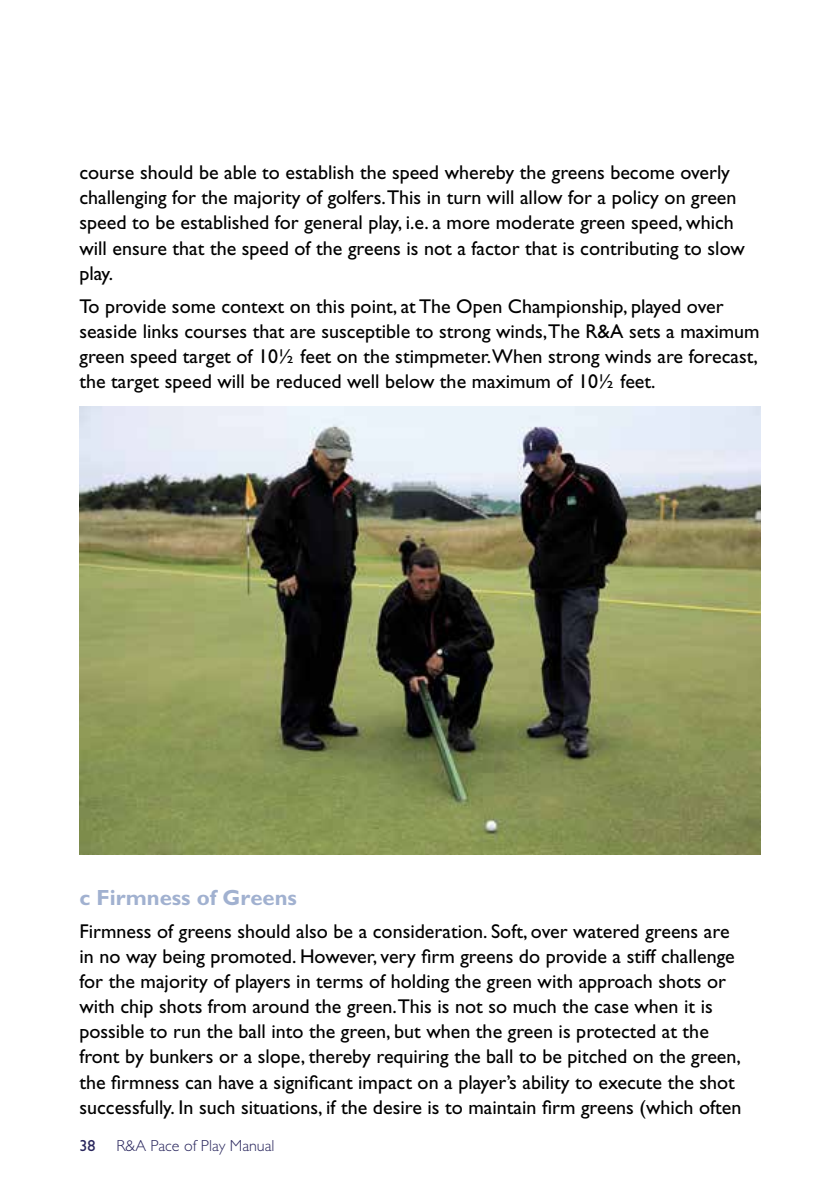
<style>
.page{position:relative;width:840px;height:1191px;background:#fff}
.page>*{position:absolute;margin:0;border:0;box-sizing:border-box;transform-origin:0 0}
.t1{font:700 22px "Gill Sans";color:#a1b1d0}
.t2{font:20px/25px "Gill Sans";color:#000}
.t3{font:300 16px "Gill Sans";color:#29265d}
.t4{font:16px "Gill Sans";color:#29265d}
</style>
<div class="page">
<img style="left:79px;top:407px;width:681px;height:448px">
<p class="t2" style="left:79px;top:160px;width:666px">course should be able to establish the speed whereby the greens become overly challenging for the majority of golfers.This in turn will allow for a policy on green speed to be established for general play, i.e. a more moderate green speed, which will ensure that the speed of the greens is not a factor that is contributing to slow play.</p>
<p class="t2" style="left:79px;top:294px;width:681px">To provide some context on this point, at The Open Championship, played over seaside links courses that are susceptible to strong winds,The R&amp;A sets a maximum green speed target of 10½ feet on the stimpmeter.When strong winds are forecast, the target speed will be reduced well below the maximum of 10½ feet.</p>
<p class="t1" style="left:79px;top:884px;width:219px">c Firmness of Greens</p>
<p class="t2" style="left:79px;top:919px;width:663px">Firmness of greens should also be a consideration. Soft, over watered greens are in no way being promoted. However, very firm greens do provide a stiff challenge for the majority of players in terms of holding the green with approach shots or with chip shots from around the green.This is not so much the case when it is possible to run the ball into the green, but when the green is protected at the front by bunkers or a slope, thereby requiring the ball to be pitched on the green, the firmness can have a significant impact on a player’s ability to execute the shot successfully. In such situations, if the desire is to maintain firm greens (which often</p>
<p class="t4" style="left:79px;top:1136px;width:17px">38</p>
<p class="t3" style="left:116px;top:1136px;width:160px">R&amp;A Pace of Play Manual</p>
</div>
